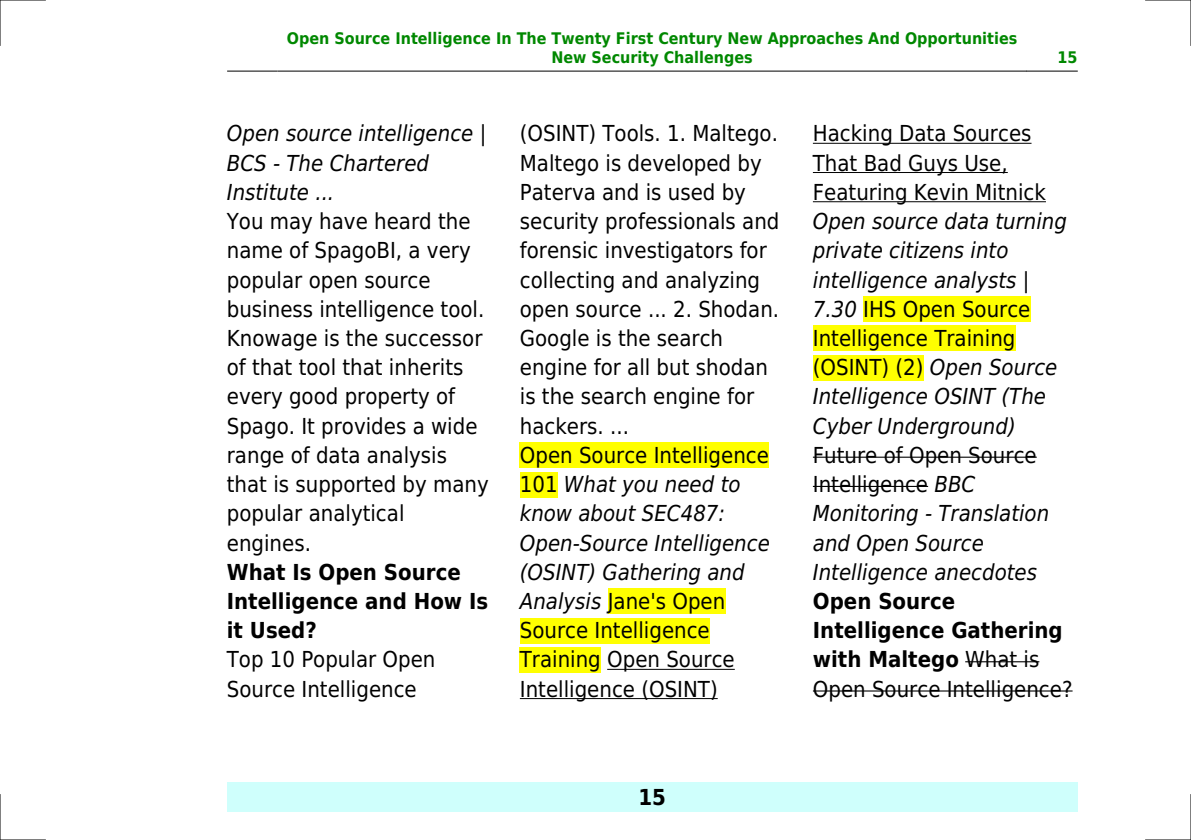
<style>
.page{position:relative;width:1191px;height:840px;background:#fff}
.page>*{position:absolute;margin:0;border:0;box-sizing:border-box;transform-origin:0 0}
.t1{font:22px/29.2px "DejaVu Sans Condensed";color:#000}
.t2{font:italic 22px/29.2px "DejaVu Sans Condensed";color:#000}
.t3{font:700 22px/29.2px "DejaVu Sans Condensed";color:#000}
.t4{font:700 16px/19.2px "DejaVu Sans Condensed";color:#080;text-align:center}
.s1{font-style:italic}
.s2{font-style:normal}
.s3{font-weight:400}
</style>
<div class="page">
<hr style="left:227px;top:71px;width:51px;height:1px;background:#000">
<hr style="left:278px;top:71px;width:748px;height:1px;background:#000">
<hr style="left:1026px;top:71px;width:51px;height:1px;background:#000">
<div style="left:227px;top:782px;width:850px;height:29px;background:#cffffc"></div>
<div style="left:520px;top:442px;width:249px;height:26px;background:#ff0"></div>
<div style="left:520px;top:471px;width:37px;height:26px;background:#ff0"></div>
<div style="left:608px;top:588px;width:117px;height:26px;background:#ff0"></div>
<div style="left:520px;top:617px;width:190px;height:26px;background:#ff0"></div>
<div style="left:520px;top:646px;width:81px;height:26px;background:#ff0"></div>
<hr style="left:607px;top:668px;width:128px;height:1px;background:#000">
<hr style="left:520px;top:697px;width:197px;height:1px;background:#000">
<hr style="left:813px;top:143px;width:218px;height:1px;background:#000">
<hr style="left:813px;top:172px;width:194px;height:1px;background:#000">
<hr style="left:813px;top:201px;width:233px;height:1px;background:#000">
<div style="left:863px;top:296px;width:167px;height:26px;background:#ff0"></div>
<div style="left:813px;top:325px;width:202px;height:26px;background:#ff0"></div>
<div style="left:813px;top:354px;width:110px;height:26px;background:#ff0"></div>
<hr style="left:813px;top:456px;width:223px;height:1px;background:#000">
<hr style="left:813px;top:485px;width:115px;height:1px;background:#000">
<hr style="left:965px;top:660px;width:74px;height:2px;background:#000">
<hr style="left:813px;top:690px;width:259px;height:1px;background:#000">
<hr style="left:0;top:0;width:45px;height:1px;background:#000">
<hr style="left:1145px;top:0;width:46px;height:1px;background:#000">
<hr style="left:0;top:839px;width:45px;height:1px;background:#000">
<hr style="left:1145px;top:839px;width:46px;height:1px;background:#000">
<hr style="left:0;top:0;width:1px;height:45px;background:#000">
<hr style="left:0;top:794px;width:1px;height:45px;background:#000">
<hr style="left:1190px;top:0;width:1px;height:45px;background:#000">
<hr style="left:1190px;top:794px;width:1px;height:45px;background:#000">
<p class="t4" style="left:287px;top:28px;width:732px">Open Source Intelligence In The Twenty First Century New Approaches And Opportunities<br>New Security Challenges</p>
<p class="t4" style="left:1057px;top:48px;width:22px">15</p>
<p class="t2" style="left:227px;top:119px;width:261px">Open source intelligence |<br>BCS - The Chartered<br>Institute ...</p>
<p class="t1" style="left:227px;top:207px;width:263px">You may have heard the name of SpagoBI, a very popular open source business intelligence tool.<br>Knowage is the successor of that tool that inherits every good property of<br>Spago. It provides a wide range of data analysis that is supported by many popular analytical engines.</p>
<p class="t3" style="left:227px;top:557px;width:263px">What Is Open Source<br>Intelligence and How Is it Used?</p>
<p class="t1" style="left:227px;top:645px;width:210px">Top 10 Popular Open<br>Source Intelligence</p>
<p class="t1" style="left:520px;top:119px;width:261px">(OSINT) Tools. 1. Maltego.<br>Maltego is developed by<br>Paterva and is used by security professionals and forensic investigators for collecting and analyzing open source ... 2. Shodan.<br>Google is the search engine for all but shodan is the search engine for hackers. ...<br>Open Source Intelligence<br>101 <span class="s1">What you need to know about SEC487:<br>Open-Source Intelligence (OSINT) Gathering and<br>Analysis</span> Jane's Open<br>Source Intelligence<br>Training Open Source<br>Intelligence (OSINT)</p>
<p class="t1" style="left:813px;top:119px;width:234px">Hacking Data Sources<br>That Bad Guys Use,<br>Featuring Kevin Mitnick</p>
<p class="t2" style="left:813px;top:207px;width:256px">Open source data turning private citizens into intelligence analysts |<br>7.30 <span class="s2">IHS Open Source<br>Intelligence Training (OSINT) (2)</span> Open Source<br>Intelligence OSINT (The<br>Cyber Underground)</p>
<p class="t2" style="left:813px;top:440px;width:238px"><span class="s2">Future of Open Source<br>Intelligence</span> BBC<br>Monitoring - Translation and Open Source<br>Intelligence anecdotes</p>
<p class="t3" style="left:813px;top:586px;width:261px">Open Source<br>Intelligence Gathering with Maltego <span class="s3">What is<br>Open Source Intelligence?</span></p>
<p class="t3" style="left:638px;top:782px;width:29px">15</p>
</div>
